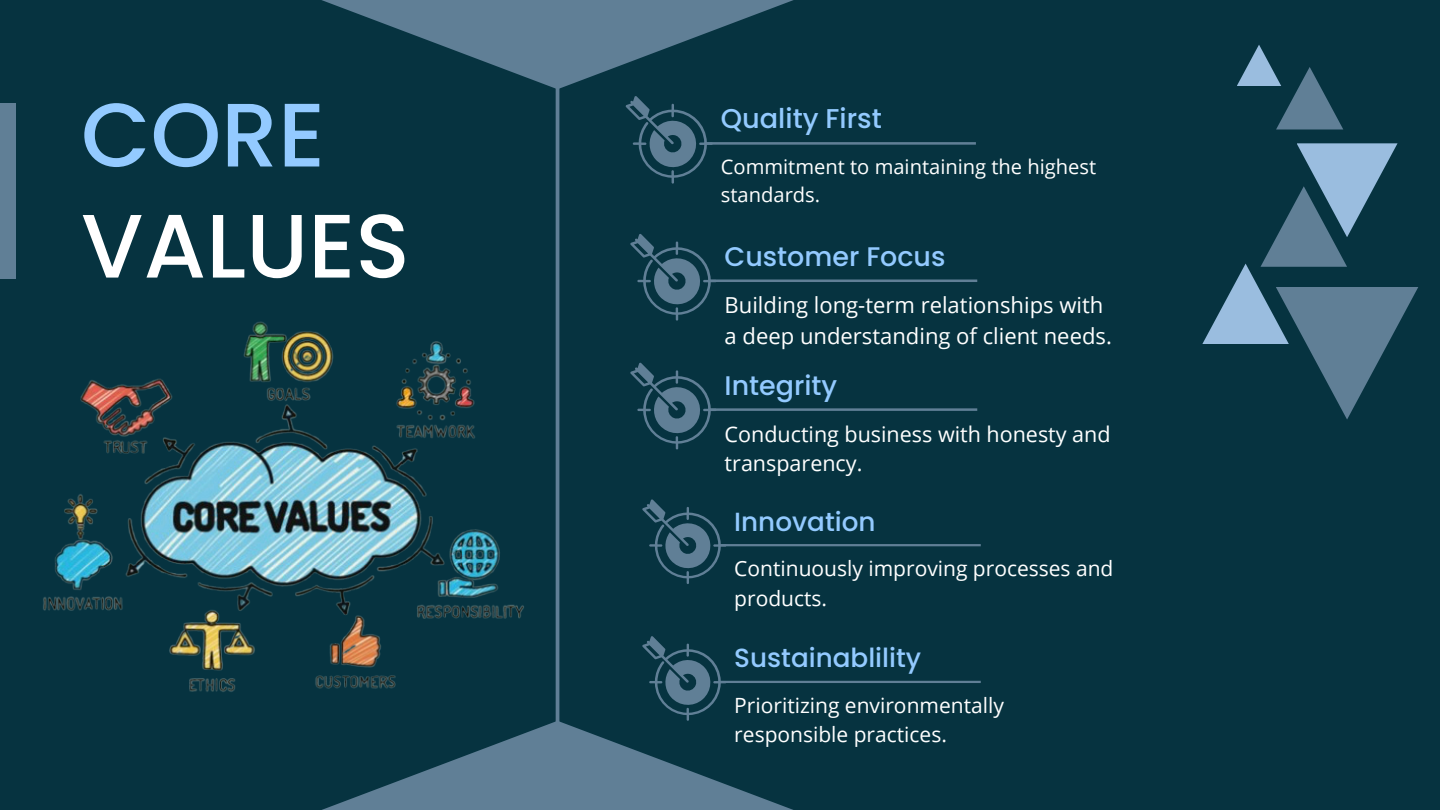
<style>
.page{position:relative;width:1440px;height:810px;background:#063340}
.page>*{position:absolute;margin:0;border:0;box-sizing:border-box;transform-origin:0 0}
.t1{font:500 90px "Poppins";color:#fff}
.t2{font:500 90px "Poppins";color:#93caff}
.t3{font:500 27.2px "Poppins";color:#93caff}
.t4{font:500 26.9px "Poppins";color:#93caff}
.t5{font:500 26.3px "Poppins";color:#93caff}
.t6{font:22px/30.7px "Open Sans";color:#fff}
.t7{font:21.5px/30px "Open Sans";color:#fff}
.t8{font:21px/29.2px "Open Sans";color:#fff}
.t9{font:20.2px/28.1px "Open Sans";color:#fff}
</style>
<div class="page">
<div style="left:0;top:103px;width:15px;height:175px;background:#607f96"></div>
<hr style="left:556px;top:83px;width:3px;height:644px;background:#607f96">
<svg style="left:322px;top:0;width:471px;height:89px"></svg>
<svg style="left:626px;top:96px;width:81px;height:88px"></svg>
<hr style="left:704px;top:142px;width:272px;height:3px;background:#607f96">
<svg style="left:630px;top:234px;width:87px;height:87px"></svg>
<hr style="left:708px;top:280px;width:269px;height:2px;background:#607f96">
<svg style="left:630px;top:363px;width:81px;height:86px"></svg>
<hr style="left:708px;top:408px;width:269px;height:3px;background:#607f96">
<svg style="left:642px;top:499px;width:84px;height:85px"></svg>
<hr style="left:718px;top:544px;width:263px;height:2px;background:#607f96">
<svg style="left:322px;top:636px;width:472px;height:174px"></svg>
<hr style="left:718px;top:681px;width:263px;height:2px;background:#607f96">
<img style="left:43px;top:289px;width:534px;height:440px">
<svg style="left:1202px;top:143px;width:216px;height:276px"></svg>
<svg style="left:1237px;top:45px;width:106px;height:84px"></svg>
<h1 class="t2" style="left:81px;top:72px;width:246px">CORE</h1>
<p class="t3" style="left:721px;top:100px;width:162px">Quality First</p>
<h2 class="t9" style="left:721px;top:152px;width:377px">Commitment to maintaining the highest standards.</h2>
<p class="t1" style="left:81px;top:183px;width:330px">VALUES</p>
<p class="t4" style="left:725px;top:238px;width:222px">Customer Focus</p>
<h1 class="t6" style="left:725px;top:289px;width:389px">Building long-term relationships with a deep understanding of client needs.</h1>
<p class="t4" style="left:725px;top:367px;width:114px">Integrity</p>
<h2 class="t7" style="left:725px;top:418px;width:387px">Conducting business with honesty and transparency.</h2>
<p class="t5" style="left:734px;top:503px;width:143px">Innovation</p>
<p class="t8" style="left:734px;top:554px;width:381px">Continuously improving processes and products.</p>
<p class="t5" style="left:734px;top:640px;width:188px">Sustainablility</p>
<h2 class="t8" style="left:734px;top:690px;width:271px">Prioritizing environmentally responsible practices.</h2>
</div>
